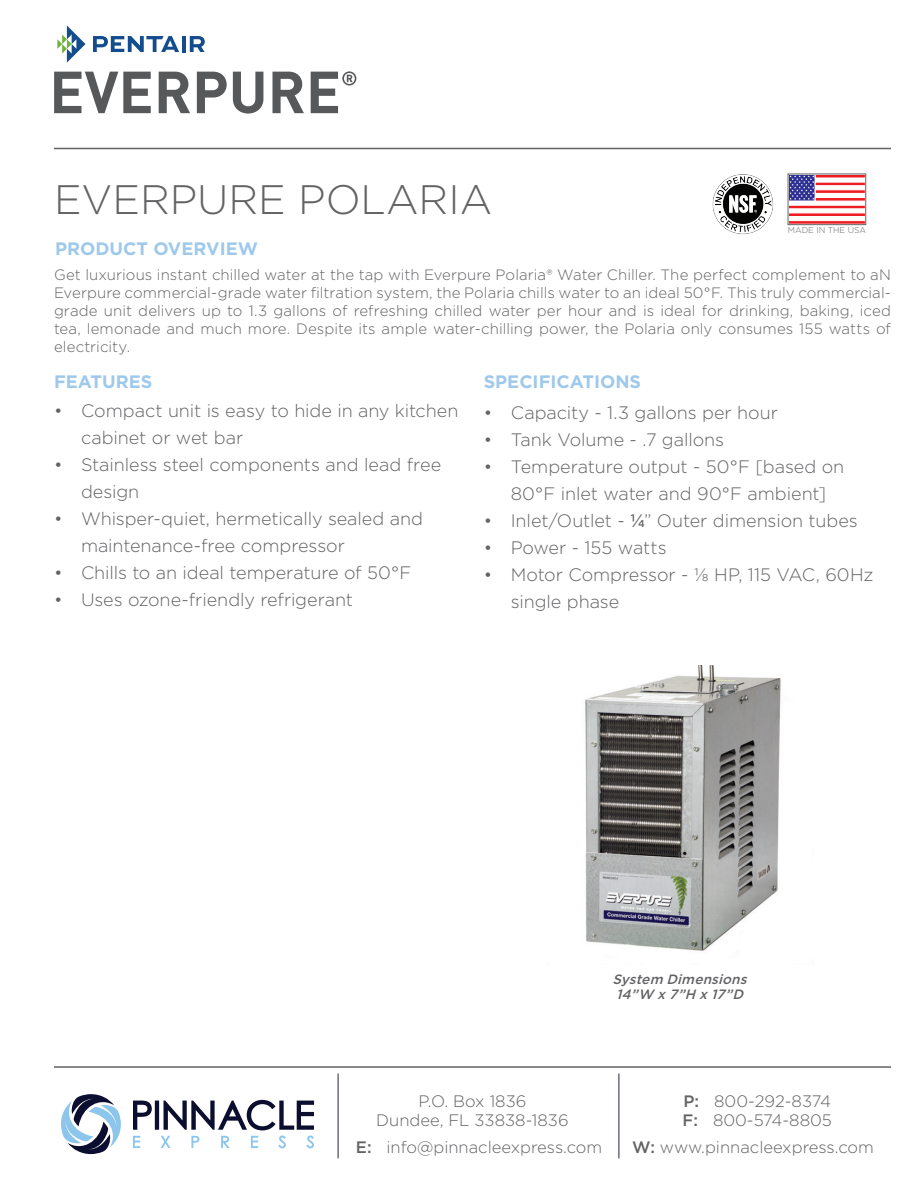
<style>
.page{position:relative;width:918px;height:1188px;background:#fff}
.page>*{position:absolute;margin:0;border:0;box-sizing:border-box;transform-origin:0 0}
.t1{font:300 41.1px "Gotham";color:#636366}
.t2{font:300 18px/27px "Gotham";letter-spacing:-.005em;color:#636366}
.t3{font:700 18px "Gotham";color:#9fc9eb}
.t4{font:300 16.5px "Gotham";color:#636366}
.t5{font:300 15px/18px "Gotham";letter-spacing:.005em;color:#636366;text-align:justify}
.t6{font:italic 500 13.5px "Gotham";color:#636366}
.t7{font:300 8.4px "Gotham";color:#636366}
.s1{font-weight:500}
</style>
<div class="page">
<svg style="left:54px;top:72px;width:97px;height:41px"></svg>
<svg style="left:159px;top:72px;width:31px;height:41px"></svg>
<svg style="left:197px;top:72px;width:30px;height:41px"></svg>
<svg style="left:233px;top:72px;width:30px;height:42px"></svg>
<svg style="left:273px;top:72px;width:31px;height:41px"></svg>
<svg style="left:311px;top:71px;width:45px;height:42px"></svg>
<svg style="left:57px;top:25px;width:28px;height:38px"></svg>
<svg style="left:93px;top:36px;width:86px;height:16px"></svg>
<hr style="left:182px;top:36px;width:4px;height:16px;background:#144d8e">
<svg style="left:190px;top:36px;width:15px;height:16px"></svg>
<hr style="left:337px;top:1074px;width:2px;height:84px;background:#0b0e2f">
<hr style="left:618px;top:1074px;width:1px;height:84px;background:#0b0e2f">
<svg style="left:133px;top:1100px;width:181px;height:30px"></svg>
<svg style="left:133px;top:1136px;width:181px;height:12px"></svg>
<svg style="left:61px;top:1094px;width:60px;height:60px"></svg>
<hr style="left:54px;top:1066px;width:837px;height:2px;background:#636366">
<hr style="left:54px;top:148px;width:837px;height:1px;background:#636366">
<svg style="left:790px;top:176px;width:25px;height:25px"></svg>
<svg style="left:815px;top:176px;width:49px;height:2px"></svg>
<svg style="left:815px;top:182px;width:49px;height:4px"></svg>
<svg style="left:815px;top:190px;width:49px;height:3px"></svg>
<svg style="left:815px;top:198px;width:49px;height:3px"></svg>
<svg style="left:790px;top:205px;width:74px;height:4px"></svg>
<svg style="left:790px;top:213px;width:74px;height:3px"></svg>
<svg style="left:790px;top:220px;width:74px;height:3px"></svg>
<svg style="left:790px;top:176px;width:24px;height:24px"></svg>
<div style="left:788px;top:174px;width:78px;height:51px;border:1px solid #636366"></div>
<img style="left:712px;top:174px;width:61px;height:61px">
<img style="left:585px;top:665px;width:196px;height:286px">
<p class="t1" style="left:54px;top:173px;width:440px">EVERPURE POLARIA</p>
<p class="t3" style="left:55px;top:237px;width:204px">PRODUCT OVERVIEW</p>
<p class="t7" style="left:788px;top:224px;width:80px">MADE IN THE USA</p>
<p class="t5" style="left:54px;top:265px;width:839px">Get luxurious instant chilled water at the tap with Everpure Polaria® Water Chiller. The perfect complement to aN Everpure commercial-grade water filtration system, the Polaria chills water to an ideal 50°F. This truly commercial&shy;grade unit delivers up to 1.3 gallons of refreshing chilled water per hour and is ideal for drinking, baking, iced tea, lemonade and much more. Despite its ample water-chilling power, the Polaria only consumes 155 watts of electricity.</p>
<p class="t3" style="left:54px;top:370px;width:100px">FEATURES</p>
<p class="t3" style="left:484px;top:370px;width:159px">SPECIFICATIONS</p>
<p class="t2" style="left:81px;top:396px;width:379px;text-indent:-27px">• Compact unit is easy to hide in any kitchen cabinet or wet bar</p>
<p class="t2" style="left:81px;top:450px;width:362px;text-indent:-27px">• Stainless steel components and lead free design</p>
<p class="t2" style="left:81px;top:504px;width:344px;text-indent:-27px">• Whisper-quiet, hermetically sealed and maintenance-free compressor</p>
<p class="t2" style="left:54px;top:558px;width:359px">• Chills to an ideal temperature of 50°F</p>
<p class="t2" style="left:54px;top:585px;width:301px">• Uses ozone-friendly refrigerant</p>
<p class="t2" style="left:484px;top:399px;width:296px">• Capacity - 1.3 gallons per hour</p>
<p class="t2" style="left:484px;top:426px;width:242px">• Tank Volume - .7 gallons</p>
<p class="t2" style="left:484px;top:453px;width:362px;text-align:center">• Temperature output - 50°F [based on<br>80°F inlet water and 90°F ambient]</p>
<p class="t2" style="left:484px;top:507px;width:376px">• Inlet/Outlet - <span class="s1">¼</span>” Outer dimension tubes</p>
<p class="t2" style="left:484px;top:534px;width:184px">• Power - 155 watts</p>
<p class="t2" style="left:511px;top:561px;width:364px;text-indent:-27px">• Motor Compressor - ⅛ HP, 115 VAC, 60Hz single phase</p>
<p class="t6" style="left:612px;top:970px;width:140px">System Dimensions</p>
<p class="t6" style="left:616px;top:985px;width:133px">14”W x7”H x17”D</p>
<p class="t4" style="left:419px;top:1090px;width:109px">P.O. Box 1836</p>
<p class="t4" style="left:376px;top:1110px;width:194px">Dundee, FL 33838-1836</p>
<p class="t4" style="left:684px;top:1090px;width:149px"><span class="s1">P:</span> 800-292-8374</p>
<p class="t4" style="left:683px;top:1110px;width:151px"><span class="s1">F:</span> 800-574-8805</p>
<p class="t4" style="left:356px;top:1137px;width:248px"><span class="s1">E:</span> info@pinnacleexpress.com</p>
<p class="t4" style="left:632px;top:1137px;width:243px"><span class="s1">W:</span> www.pinnacleexpress.com</p>
</div>
